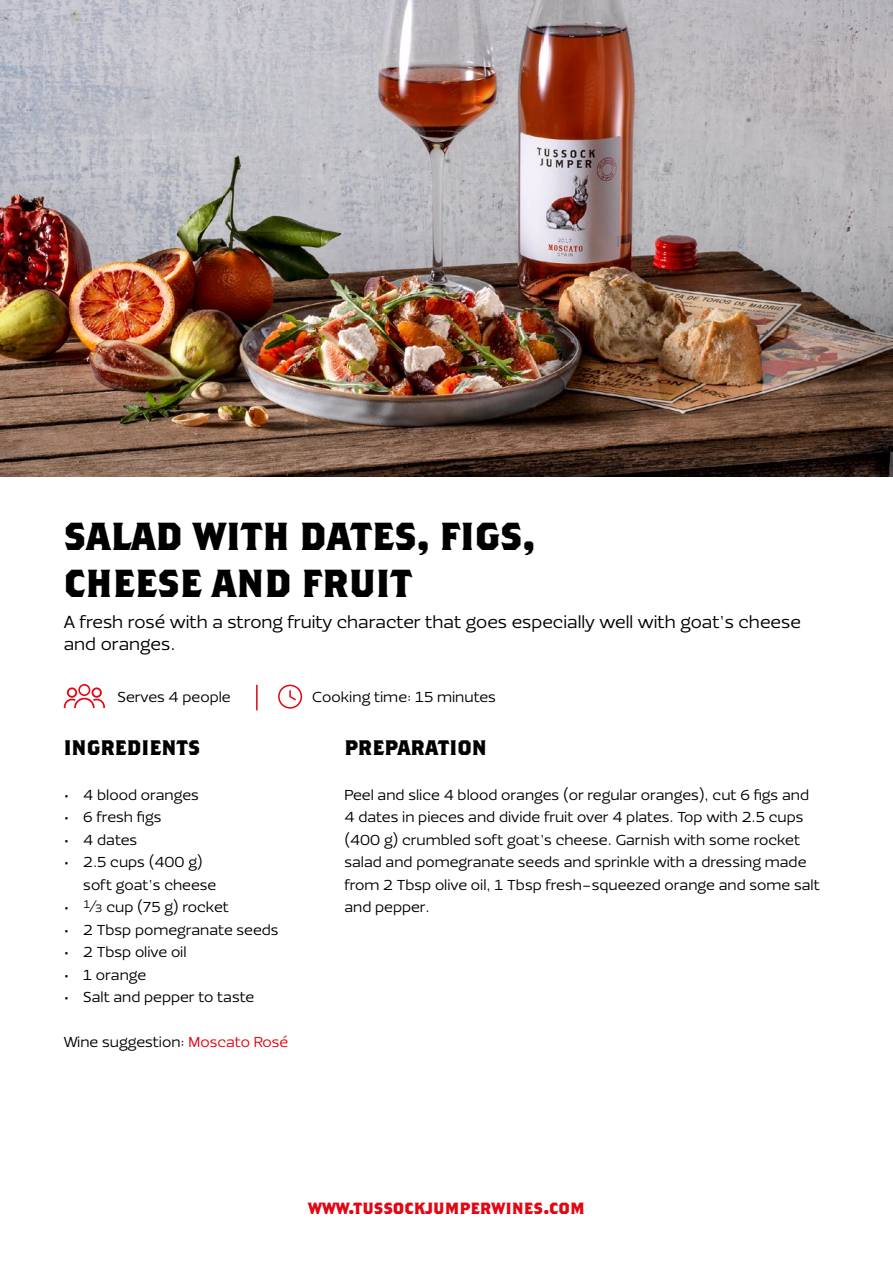
<style>
.page{position:relative;width:893px;height:1263px;background:#fff}
.page>*{position:absolute;margin:0;border:0;box-sizing:border-box;transform-origin:0 0}
.t1{font:700 39px/46.8px "Brothers";color:#000}
.t2{font:700 21px "Brothers";color:#000}
.t3{font:18px/21.6px "Ezzo";color:#000}
.t4{font:700 18px "Brothers";color:#e30613}
.t5{font:15px/22.5px "Ezzo";color:#000}
.s1{color:#e30613}
</style>
<div class="page">
<img style="left:0;top:0;width:893px;height:476px">
<svg style="left:278px;top:685px;width:24px;height:24px"></svg>
<hr style="left:256px;top:685px;width:2px;height:25px;background:#e30613">
<svg style="left:64px;top:684px;width:41px;height:24px"></svg>
<h1 class="t1" style="left:64px;top:512px;width:473px">SALAD WITH DATES, FIGS,<br>CHEESE AND FRUIT</h1>
<p class="t3" style="left:64px;top:611px;width:739px">A fresh rosé with a strong fruity character that goes especially well with goat’s cheese and oranges.</p>
<p class="t5" style="left:118px;top:686px;width:115px">Serves 4 people</p>
<p class="t5" style="left:312px;top:686px;width:185px">Cooking time: 15 minutes</p>
<h2 class="t2" style="left:64px;top:734px;width:138px">INGREDIENTS</h2>
<p class="t5" style="left:64px;top:783px;width:137px">• 4 blood oranges</p>
<p class="t5" style="left:64px;top:806px;width:99px">• 6 fresh figs</p>
<p class="t5" style="left:64px;top:828px;width:75px">• 4 dates</p>
<p class="t5" style="left:83px;top:851px;width:135px;text-indent:-20px">• 2.5 cups (400 g) soft goat’s cheese</p>
<p class="t5" style="left:64px;top:896px;width:167px">• ⅓ cup (75 g) rocket</p>
<p class="t5" style="left:64px;top:918px;width:216px">• 2 Tbsp pomegranate seeds</p>
<p class="t5" style="left:64px;top:941px;width:124px">• 2 Tbsp olive oil</p>
<p class="t5" style="left:64px;top:963px;width:84px">• 1 orange</p>
<p class="t5" style="left:64px;top:986px;width:192px">• Salt and pepper to taste</p>
<p class="t5" style="left:64px;top:1031px;width:226px">Wine suggestion: <span class="s1">Moscato Rosé</span></p>
<h2 class="t2" style="left:344px;top:734px;width:144px">PREPARATION</h2>
<p class="t5" style="left:344px;top:783px;width:477px">Peel and slice 4 blood oranges (or regular oranges), cut 6 figs and 4 dates in pieces and divide fruit over 4 plates. Top with 2.5 cups (400 g) crumbled soft goat’s cheese. Garnish with some rocket salad and pomegranate seeds and sprinkle with a dressing made from 2 Tbsp olive oil, 1 Tbsp fresh-squeezed orange and some salt and pepper.</p>
<p class="t4" style="left:308px;top:1196px;width:278px">www.tussockjumperwines.com</p>
</div>
